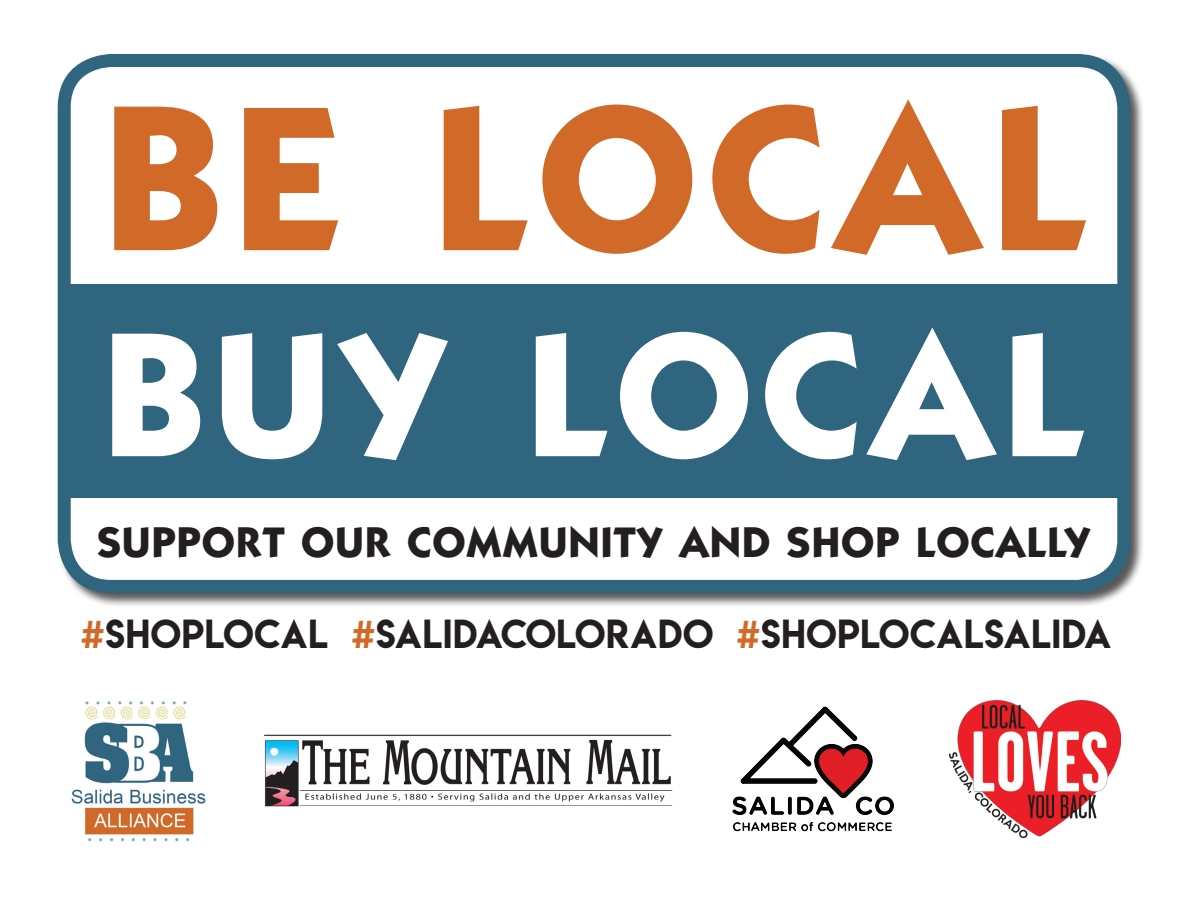
<style>
.page{position:relative;width:1188px;height:918px;background:#fff}
.page>*{position:absolute;margin:0;border:0;box-sizing:border-box;transform-origin:0 0}
.t1{font:800 213.15px "Kabob";letter-spacing:.03em;color:#d16a28}
.t2{font:800 181.95px "Kabob";letter-spacing:.03em;color:#fff}
.t3{font:800 44.25px "Kabob";color:#231f20}
.t4{font:36.15px "Lemon Milk";letter-spacing:.02em;color:#231f20}
.s1{color:#d16a28}
</style>
<div class="page">
<div style="left:57px;top:53px;width:1088px;height:554px;background:#231f20;opacity:.75"></div>
<div style="left:64px;top:61px;width:1060px;height:525px;background:#fff;border-radius:47px"></div>
<div style="left:58px;top:54px;width:1072px;height:539px;border:13px solid #2f657f;border-radius:47px"></div>
<div style="left:60px;top:284px;width:1068px;height:213px;background:#2f657f"></div>
<img style="left:264px;top:734px;width:409px;height:72px">
<img style="left:71px;top:701px;width:135px;height:141px">
<img style="left:949px;top:701px;width:172px;height:136px">
<img style="left:732px;top:706px;width:162px;height:126px">
<p class="t1" style="left:100px;top:88px;width:989px">BE LOCAL</p>
<p class="t2" style="left:100px;top:317px;width:987px">BUY LOCAL</p>
<p class="t3" style="left:97px;top:523px;width:995px">SUPPORT OUR COMMUNITY AND SHOP LOCALLY</p>
<p class="t4" style="left:81px;top:608px;width:1032px"><span class="s1">#</span>SHOPLOCAL <span class="s1">#</span>SALIDACOLORADO <span class="s1">#</span>SHOPLOCALSALIDA</p>
</div>
